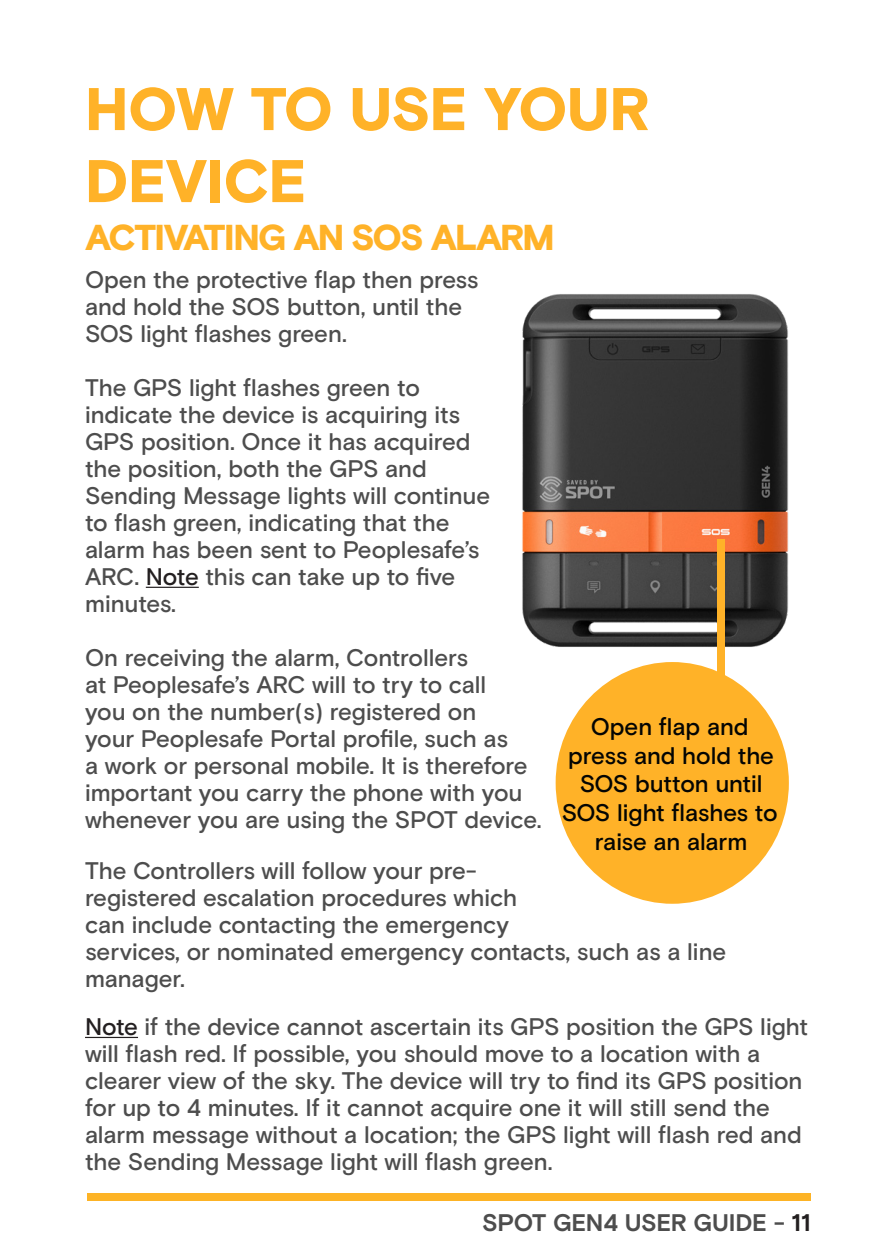
<style>
.page{position:relative;width:893px;height:1259px;background:#fff}
.page>*{position:absolute;margin:0;border:0;box-sizing:border-box;transform-origin:0 0}
.t1{font:900 60px/72px "Basis Grotesque";letter-spacing:-.01em;color:#ffb228}
.t2{font:900 36px "Basis Grotesque";letter-spacing:-.055em;color:#ffb228}
.t3{font:500 24px/27px "Basis Grotesque";letter-spacing:-.005em;color:#4d4d4d}
.t4{font:500 24px/28.8px "Basis Grotesque";letter-spacing:-.005em;color:#040503;text-align:center}
.t5{font:700 24px "Basis Grotesque";letter-spacing:-.015em;color:#4d4d4d}
.s1{color:#231f20}
</style>
<div class="page">
<hr style="left:146px;top:587px;width:53px;height:1px;background:#231f20">
<hr style="left:85px;top:1037px;width:53px;height:1px;background:#231f20">
<img style="left:522px;top:294px;width:267px;height:353px">
<div style="left:556px;top:662px;width:233px;height:241px;background:#ffb228;border-radius:50%"></div>
<div style="left:717px;top:539px;width:8px;height:155px;background:#ffb228"></div>
<div style="left:87px;top:1193px;width:723px;height:8px;background:#fdb325"></div>
<p class="t1" style="left:85px;top:76px;width:566px">HOW TO USE YOUR<br>DEVICE</p>
<p class="t2" style="left:85px;top:216px;width:471px">ACTIVATING AN SOS ALARM</p>
<p class="t3" style="left:85px;top:267px;width:395px">Open the protective flap then press and hold the SOS button, until the<br>SOS light flashes green.</p>
<p class="t3" style="left:85px;top:375px;width:407px">The GPS light flashes green to indicate the device is acquiring its<br>GPS position. Once it has acquired the position, both the GPS and<br>Sending Message lights will continue to flash green, indicating that the alarm has been sent to Peoplesafe’s<br>ARC. <span class="s1">Note</span> this can take up to five minutes.</p>
<p class="t3" style="left:85px;top:645px;width:458px">On receiving the alarm, Controllers<br>at Peoplesafe’s ARC will to try to call<br>you on the number(s) registered on<br>your Peoplesafe Portal profile, such as<br>a work or personal mobile. It is therefore important you carry the phone with you whenever you are using the SPOT device.</p>
<p class="t3" style="left:85px;top:858px;width:643px">The Controllers will follow your pre-<br>registered escalation procedures which<br>can include contacting the emergency<br>services, or nominated emergency contacts, such as a line manager.</p>
<p class="t3" style="left:85px;top:1014px;width:724px"><span class="s1">Note</span> if the device cannot ascertain its GPS position the GPS light will flash red. If possible, you should move to a location with a clearer view of the sky. The device will try to find its GPS position for up to 4 minutes. If it cannot acquire one it will still send the alarm message without a location; the GPS light will flash red and the Sending Message light will flash green.</p>
<p class="t4" style="left:562px;top:713px;width:217px">Open flap and press and hold the<br>SOS button until<br>SOS light flashes to raise an alarm</p>
<p class="t5" style="left:482px;top:1208px;width:330px">SPOT GEN4 USER GUIDE - <span class="s1">11</span></p>
</div>
